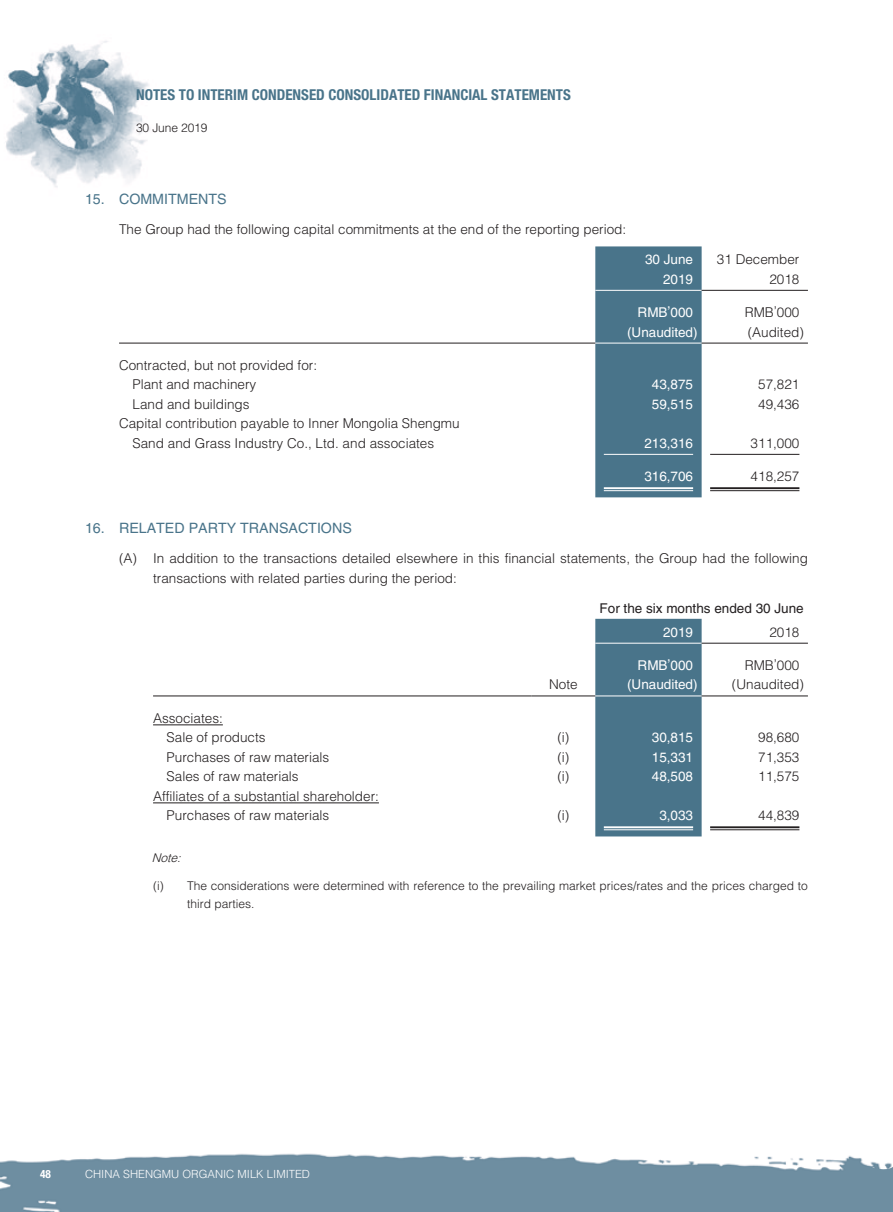
<style>
.page{position:relative;width:893px;height:1212px;background:#fff}
.page>*{position:absolute;margin:0;border:0;box-sizing:border-box;transform-origin:0 0}
.t1{font:700 condensed 15px "Helvetica Neue LT Std";color:#49748a}
._3__標題{font:14.25px "Helvetica LT Std";color:#49748a}
._1__內文{font:300 13.5px/19.5px "Helvetica LT Std";color:#231f20}
._1__內文-2{font:13.5px "Helvetica LT Std";color:#fff}
._1__內文-3{font:13.5px "Helvetica LT Std";color:#231f20}
._2__附註內文{font:300 12px/18px "Helvetica LT Std";color:#231f20}
._2__附註內文-2{font:italic 300 12px "Helvetica LT Std";color:#231f20}
.t2{font:300 11.25px "Helvetica LT Std";color:#fff}
.t3{font:700 condensed 11.25px "Helvetica Neue LT Std";color:#fff}
</style>
<div class="page">
<img style="left:6px;top:41px;width:144px;height:146px">
<img style="left:0;top:1153px;width:601px;height:59px">
<svg style="left:601px;top:1155px;width:292px;height:57px;background:#85a0b0"></svg>
<div style="left:595px;top:246px;width:107px;height:251px;background:#49748a"></div>
<hr style="left:595px;top:290px;width:107px;height:1px;background:#fff">
<hr style="left:702px;top:290px;width:106px;height:1px;background:#231f20">
<hr style="left:119px;top:343px;width:476px;height:1px;background:#231f20">
<hr style="left:595px;top:343px;width:107px;height:1px;background:#fff">
<hr style="left:702px;top:343px;width:106px;height:1px;background:#231f20">
<hr style="left:604px;top:454px;width:89px;height:1px;background:#fff">
<hr style="left:710px;top:454px;width:89px;height:1px;background:#231f20">
<hr style="left:604px;top:487px;width:89px;height:2px;background:#fff">
<hr style="left:604px;top:490px;width:89px;height:1px;background:#fff">
<hr style="left:710px;top:487px;width:89px;height:2px;background:#231f20">
<hr style="left:710px;top:490px;width:89px;height:1px;background:#231f20">
<div style="left:595px;top:619px;width:107px;height:217px;background:#49748a"></div>
<hr style="left:595px;top:643px;width:107px;height:1px;background:#fff">
<hr style="left:702px;top:643px;width:106px;height:1px;background:#231f20">
<hr style="left:153px;top:695px;width:378px;height:1px;background:#231f20">
<hr style="left:531px;top:695px;width:64px;height:1px;background:#231f20">
<hr style="left:595px;top:695px;width:107px;height:1px;background:#fff">
<hr style="left:702px;top:695px;width:106px;height:1px;background:#231f20">
<hr style="left:153px;top:724px;width:70px;height:1px;background:#231f20">
<hr style="left:153px;top:802px;width:226px;height:1px;background:#231f20">
<hr style="left:604px;top:826px;width:89px;height:2px;background:#fff">
<hr style="left:604px;top:829px;width:89px;height:1px;background:#fff">
<hr style="left:710px;top:826px;width:89px;height:2px;background:#231f20">
<hr style="left:710px;top:829px;width:89px;height:1px;background:#231f20">
<p class="t1" style="left:136px;top:85px;width:436px">NOTES TO INTERIM CONDENSED CONSOLIDATED FINANCIAL STATEMENTS</p>
<p class="_2__附註內文" style="left:136px;top:118px;width:73px">30 June 2019</p>
<p class="_3__標題" style="left:85px;top:191px;width:143px">15. COMMITMENTS</p>
<p class="_1__內文" style="left:119px;top:220px;width:509px">The Group had the following capital commitments at the end of the reporting period:</p>
<p class="_1__內文-2" style="left:645px;top:252px;width:50px">30 June</p>
<p class="_1__內文" style="left:717px;top:250px;width:84px">31 December</p>
<p class="_1__內文-2" style="left:663px;top:271px;width:32px">2019</p>
<p class="_1__內文" style="left:769px;top:269px;width:32px">2018</p>
<p class="_1__內文-2" style="left:638px;top:304px;width:57px">RMB’000</p>
<p class="_1__內文" style="left:745px;top:302px;width:56px">RMB’000</p>
<p class="_1__內文-2" style="left:627px;top:324px;width:72px">(Unaudited)</p>
<p class="_1__內文" style="left:748px;top:322px;width:58px">(Audited)</p>
<p class="_1__內文" style="left:119px;top:355px;width:200px">Contracted, but not provided for:</p>
<p class="_1__內文" style="left:133px;top:375px;width:125px">Plant and machinery</p>
<p class="_1__內文-2" style="left:652px;top:377px;width:43px">43,875</p>
<p class="_1__內文" style="left:758px;top:375px;width:43px">57,821</p>
<p class="_1__內文" style="left:133px;top:394px;width:119px">Land and buildings</p>
<p class="_1__內文-2" style="left:652px;top:396px;width:43px">59,515</p>
<p class="_1__內文" style="left:758px;top:394px;width:43px">49,436</p>
<p class="_1__內文" style="left:119px;top:414px;width:342px">Capital contribution payable to Inner Mongolia Shengmu</p>
<p class="_1__內文" style="left:133px;top:433px;width:303px">Sand and Grass Industry Co., Ltd. and associates</p>
<p class="_1__內文-2" style="left:644px;top:435px;width:50px">213,316</p>
<p class="_1__內文" style="left:751px;top:433px;width:50px">311,000</p>
<p class="_1__內文-2" style="left:644px;top:468px;width:50px">316,706</p>
<p class="_1__內文" style="left:751px;top:466px;width:50px">418,257</p>
<p class="_3__標題" style="left:85px;top:520px;width:268px">16. RELATED PARTY TRANSACTIONS</p>
<p class="_1__內文" style="left:153px;top:548px;width:656px;text-indent:-34px">(A) In addition to the transactions detailed elsewhere in this financial statements, the Group had the following transactions with related parties during the period:</p>
<p class="_1__內文-3" style="left:600px;top:600px;width:206px">For the six months ended 30 June</p>
<p class="_1__內文-2" style="left:663px;top:624px;width:32px">2019</p>
<p class="_1__內文" style="left:769px;top:622px;width:32px">2018</p>
<p class="_1__內文-2" style="left:638px;top:657px;width:57px">RMB’000</p>
<p class="_1__內文" style="left:745px;top:655px;width:56px">RMB’000</p>
<p class="_1__內文" style="left:549px;top:675px;width:30px">Note</p>
<p class="_1__內文-2" style="left:627px;top:677px;width:72px">(Unaudited)</p>
<p class="_1__內文" style="left:732px;top:675px;width:74px">(Unaudited)</p>
<p class="_1__內文" style="left:153px;top:708px;width:71px">Associates:</p>
<p class="_1__內文" style="left:167px;top:727px;width:101px">Sale of products</p>
<p class="_1__內文" style="left:557px;top:727px;width:13px">(i)</p>
<p class="_1__內文-2" style="left:652px;top:729px;width:43px">30,815</p>
<p class="_1__內文" style="left:758px;top:727px;width:43px">98,680</p>
<p class="_1__內文" style="left:167px;top:747px;width:164px">Purchases of raw materials</p>
<p class="_1__內文" style="left:557px;top:747px;width:13px">(i)</p>
<p class="_1__內文-2" style="left:652px;top:749px;width:43px">15,331</p>
<p class="_1__內文" style="left:758px;top:747px;width:43px">71,353</p>
<p class="_1__內文" style="left:167px;top:766px;width:134px">Sales of raw materials</p>
<p class="_1__內文" style="left:557px;top:766px;width:13px">(i)</p>
<p class="_1__內文-2" style="left:652px;top:768px;width:43px">48,508</p>
<p class="_1__內文" style="left:758px;top:766px;width:43px">11,575</p>
<p class="_1__內文" style="left:153px;top:786px;width:227px">Affiliates of a substantial shareholder:</p>
<p class="_1__內文" style="left:167px;top:805px;width:164px">Purchases of raw materials</p>
<p class="_1__內文" style="left:557px;top:805px;width:13px">(i)</p>
<p class="_1__內文-2" style="left:659px;top:807px;width:35px">3,033</p>
<p class="_1__內文" style="left:758px;top:805px;width:43px">44,839</p>
<p class="_2__附註內文-2" style="left:152px;top:850px;width:34px">Note:</p>
<p class="_2__附註內文" style="left:187px;top:877px;width:622px;text-indent:-34px">(i) The considerations were determined with reference to the prevailing market prices/rates and the prices charged to third parties.</p>
<p class="t3" style="left:40px;top:1167px;width:12px">48</p>
<p class="t2" style="left:85px;top:1167px;width:227px">CHINA SHENGMU ORGANIC MILK LIMITED</p>
</div>
